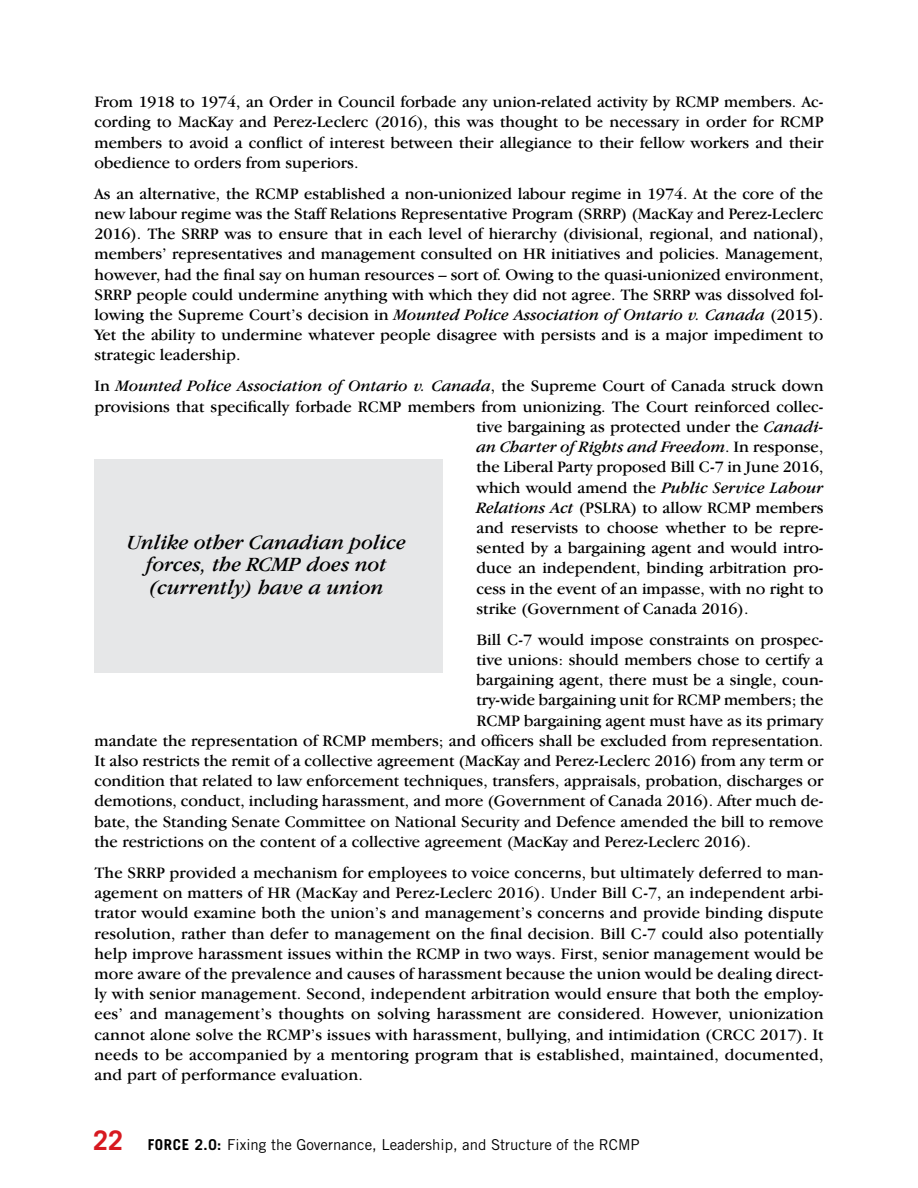
<style>
.page{position:relative;width:918px;height:1188px;background:#fff}
.page>*{position:absolute;margin:0;border:0;box-sizing:border-box;transform-origin:0 0}
.t1{font:italic 21px/22.5px "Garamond IT Cby BT";color:#000;text-align:center}
.t2{font:16.5px/20.2px "Garamond IT Cby BT";color:#000;text-align:justify}
.t3{font:italic 16.5px "Garamond IT Cby BT";color:#000}
.t4{font:15px "Trade Gothic";color:#000}
.s1{font-style:italic}
.s2{font-style:normal}
.s3{font-weight:700;font-size:27px;color:#d71920}
.s4{font-weight:700}
</style>
<div class="page">
<div style="left:94px;top:459px;width:349px;height:213px;background:#e6e7e8"></div>
<p class="t2" style="left:94px;top:91px;width:731px">From 1918 to 1974, an Order in Council forbade any union-related activity by RCMP members. Ac&shy;cording to MacKay and Perez-Leclerc (2016), this was thought to be necessary in order for RCMP members to avoid a conflict of interest between their allegiance to their fellow workers and their obedience to orders from superiors.</p>
<p class="t2" style="left:94px;top:183px;width:731px">As an alternative, the RCMP established a non-unionized labour regime in 1974. At the core of the new labour regime was the Staff Relations Representative Program (SRRP) (MacKay and Perez-Leclerc 2016). The SRRP was to ensure that in each level of hierarchy (divisional, regional, and national), members’ representatives and management consulted on HR initiatives and policies. Management, however, had the final say on human resources – sort of. Owing to the quasi-unionized environment, SRRP people could undermine anything with which they did not agree. The SRRP was dissolved fol&shy;lowing the Supreme Court’s decision in <span class="s1">Mounted Police Association of Ontario v. Canada</span> (2015).<br>Yet the ability to undermine whatever people disagree with persists and is a major impediment to strategic leadership.</p>
<p class="t3" style="left:94px;top:377px;width:730px"><span class="s2">In</span> Mounted Police Association of Ontario v. Canada<span class="s2">, the Supreme Court of Canada struck down</span></p>
<p class="t2" style="left:94px;top:396px;width:730px">provisions that specifically forbade RCMP members from unionizing. The Court reinforced collec-</p>
<p class="t2" style="left:477px;top:416px;width:348px">tive bargaining as protected under the <span class="s1">Canadi-</span></p>
<p class="t3" style="left:477px;top:437px;width:348px">an Charter of Rights and Freedom<span class="s2">. In response,</span></p>
<p class="t2" style="left:477px;top:457px;width:348px">the Liberal Party proposed Bill C-7 in June 2016,</p>
<p class="t3" style="left:477px;top:478px;width:348px"><span class="s2">which would amend the</span> Public Service Labour</p>
<p class="t2" style="left:477px;top:497px;width:348px"><span class="s1">Relations Act</span> (PSLRA) to allow RCMP members</p>
<p class="t2" style="left:477px;top:517px;width:348px">and reservists to choose whether to be repre-</p>
<p class="t2" style="left:477px;top:537px;width:348px">sented by a bargaining agent and would intro-</p>
<p class="t2" style="left:477px;top:558px;width:348px">duce an independent, binding arbitration pro-</p>
<p class="t2" style="left:477px;top:578px;width:348px">cess in the event of an impasse, with no right to</p>
<p class="t2" style="left:477px;top:598px;width:274px">strike (Government of Canada 2016).</p>
<p class="t2" style="left:477px;top:629px;width:348px">Bill C-7 would impose constraints on prospec-</p>
<p class="t2" style="left:477px;top:649px;width:348px">tive unions: should members chose to certify a</p>
<p class="t2" style="left:477px;top:669px;width:348px">bargaining agent, there must be a single, coun-</p>
<p class="t2" style="left:477px;top:690px;width:348px">try-wide bargaining unit for RCMP members; the</p>
<p class="t2" style="left:477px;top:710px;width:348px">RCMP bargaining agent must have as its primary</p>
<p class="t2" style="left:94px;top:730px;width:730px">mandate the representation of RCMP members; and officers shall be excluded from representation.</p>
<p class="t2" style="left:94px;top:750px;width:731px">It also restricts the remit of a collective agreement (MacKay and Perez-Leclerc 2016) from any term or</p>
<p class="t2" style="left:94px;top:771px;width:730px">condition that related to law enforcement techniques, transfers, appraisals, probation, discharges or</p>
<p class="t2" style="left:94px;top:791px;width:730px">demotions, conduct, including harassment, and more (Government of Canada 2016). After much de-</p>
<p class="t2" style="left:94px;top:811px;width:730px">bate, the Standing Senate Committee on National Security and Defence amended the bill to remove</p>
<p class="t2" style="left:94px;top:831px;width:658px">the restrictions on the content of a collective agreement (MacKay and Perez-Leclerc 2016).</p>
<p class="t2" style="left:94px;top:862px;width:731px">The SRRP provided a mechanism for employees to voice concerns, but ultimately deferred to man&shy;agement on matters of HR (MacKay and Perez-Leclerc 2016). Under Bill C-7, an independent arbi&shy;trator would examine both the union’s and management’s concerns and provide binding dispute resolution, rather than defer to management on the final decision. Bill C-7 could also potentially help improve harassment issues within the RCMP in two ways. First, senior management would be more aware of the prevalence and causes of harassment because the union would be dealing direct&shy;ly with senior management. Second, independent arbitration would ensure that both the employ&shy;ees’ and management’s thoughts on solving harassment are considered. However, unionization cannot alone solve the RCMP’s issues with harassment, bullying, and intimidation (CRCC 2017). It needs to be accompanied by a mentoring program that is established, maintained, documented, and part of performance evaluation.</p>
<p class="t1" style="left:127px;top:531px;width:280px">Unlike other Canadian police forces, the RCMP does not (currently) have a union</p>
<p class="t4" style="left:93px;top:1135px;width:548px"><span class="s3">22</span> <span class="s4">FORCE 2.0:</span> Fixing the Governance, Leadership, and Structure of the RCMP</p>
</div>
